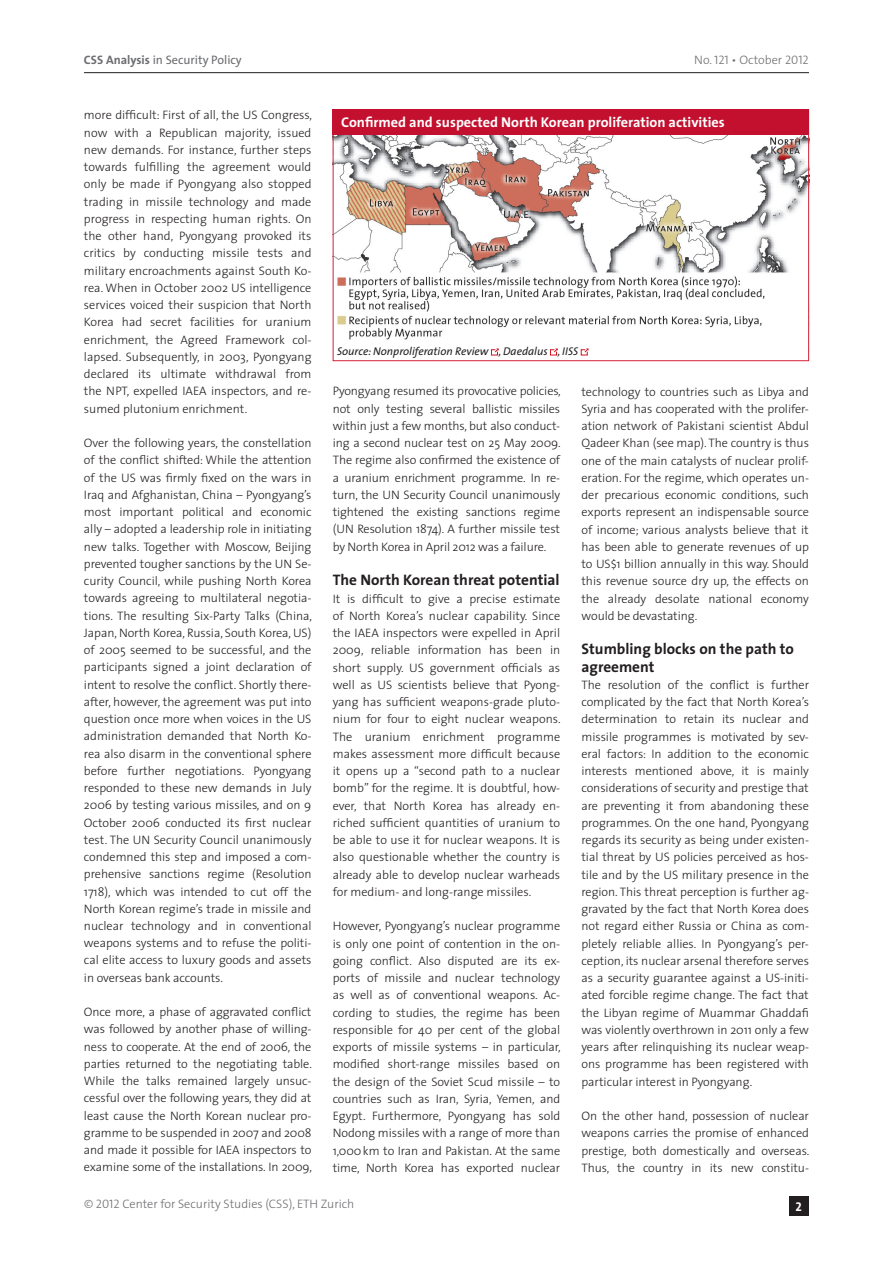
<style>
.page{position:relative;width:893px;height:1263px;background:#fff}
.page>*{position:absolute;margin:0;border:0;box-sizing:border-box;transform-origin:0 0}
.t1{font:700 15.3px/17.2px "The Sans";color:#231f20}
.t2{font:700 14.25px "The Sans";color:#fff}
.t3{font:12.75px "The Sans Bold Caps";color:#fff}
.t4{font:300 12.3px/17.2px "The Sans";letter-spacing:-.005em;color:#231f20;text-align:justify}
.t5{font:300 12.3px "The Sans";color:#6c6d70}
.t6{font:12.3px "The Sans";color:#6c6d70}
.t7{font:italic 11.25px "The Sans";color:#231f20}
.s1{font-weight:700}
.s2{font-family:"The Sans Light Caps";font-weight:400}
</style>
<div class="page">
<hr style="left:84px;top:72px;width:725px;height:1px;background:#231f20">
<div style="left:789px;top:1196px;width:20px;height:20px;background:#231f20"></div>
<img style="left:335px;top:135px;width:472px;height:217px">
<div style="left:333px;top:110px;width:476px;height:25px;background:#c3102f"></div>
<svg style="left:491px;top:348px;width:8px;height:8px"></svg>
<svg style="left:550px;top:348px;width:8px;height:8px"></svg>
<svg style="left:580px;top:348px;width:9px;height:8px"></svg>
<p class="t6" style="left:84px;top:50px;width:159px"><span class="s1">CSS Analysis</span> in Security Policy</p>
<p class="t5" style="left:694px;top:50px;width:116px">No. <span class="s2">121</span> • October <span class="s2">2012</span></p>
<p class="t4" style="left:84px;top:106px;width:230px">more difficult: First of all, the US Congress, now with a Republican majority, issued new demands. For instance, further steps towards fulfilling the agreement would only be made if Pyongyang also stopped trading in missile technology and made progress in respecting human rights. On the other hand, Pyongyang provoked its critics by conducting missile tests and military encroachments against South Ko&shy;rea. When in October 2002 US intelligence services voiced their suspicion that North Korea had secret facilities for uranium enrichment, the Agreed Framework col&shy;lapsed. Subsequently, in 2003, Pyongyang declared its ultimate withdrawal from the NPT, expelled IAEA inspectors, and re&shy;sumed plutonium enrichment.</p>
<p class="t4" style="left:84px;top:434px;width:230px">Over the following years, the constellation of the conflict shifted: While the attention of the US was firmly fixed on the wars in Iraq and Afghanistan, China – Pyongyang’s most important political and economic ally – adopted a leadership role in initiating new talks. Together with Moscow, Beijing prevented tougher sanctions by the U N Se&shy;curity Council, while pushing North Korea towards agreeing to multilateral negotia&shy;tions. The resulting Six-Party Talks (China, Japan, North Korea, Russia, South Korea, U S) of 2005 seemed to be successful, and the participants signed a joint declaration of intent to resolve the conflict. Shortly there&shy;after, however, the agreement was put into question once more when voices in the US administration demanded that North Ko&shy;rea also disarm in the conventional sphere before further negotiations. Pyongyang responded to these new demands in July 2006 by testing various missiles, and on 9<br>October 2006 conducted its first nuclear test. The U N Security Council unanimously condemned this step and imposed a com&shy;prehensive sanctions regime (Resolution 1718), which was intended to cut off the North Korean regime’s trade in missile and nuclear technology and in conventional weapons systems and to refuse the politi&shy;cal elite access to luxury goods and assets in overseas bank accounts.</p>
<p class="t4" style="left:84px;top:1003px;width:230px">Once more, a phase of aggravated conflict was followed by another phase of willing&shy;ness to cooperate. At the end of 2006, the parties returned to the negotiating table.<br>While the talks remained largely unsuc&shy;cessful over the following years, they did at least cause the North Korean nuclear pro&shy;gramme to be suspended in 2007 and 2008 and made it possible for IAEA inspectors to examine some of the installations. In 2009,</p>
<p class="t2" style="left:341px;top:110px;width:385px">Confirmed and suspected North Korean proliferation activities</p>
<p class="t7" style="left:337px;top:342px;width:243px">Source: Nonproliferation Review , Daedalus , IISS</p>
<p class="t4" style="left:333px;top:382px;width:230px">Pyongyang resumed its provocative policies, not only testing several ballistic missiles within just a few months, but also conduct&shy;ing a second nuclear test on 25 May 2009.<br>The regime also confirmed the existence of a uranium enrichment programme. In re&shy;turn, the U N Security Council unanimously tightened the existing sanctions regime (U N Resolution 1874). A further missile test by North Korea in April 2012 was a failure.</p>
<p class="t1" style="left:333px;top:571px;width:228px">The North Korean threat potential</p>
<p class="t4" style="left:333px;top:589px;width:230px">It is difficult to give a precise estimate of North Korea’s nuclear capability. Since the IAEA inspectors were expelled in April 2009, reliable information has been in short supply. US government officials as well as US scientists believe that Pyong&shy;yang has sufficient weapons-grade pluto&shy;nium for four to eight nuclear weapons.<br>The uranium enrichment programme makes assessment more difficult because it opens up a “second path to a nuclear bomb” for the regime. It is doubtful, how&shy;ever, that North Korea has already en&shy;riched sufficient quantities of uranium to be able to use it for nuclear weapons. It is also questionable whether the country is already able to develop nuclear warheads for medium- and long-range missiles.</p>
<p class="t4" style="left:333px;top:917px;width:230px">However, Pyongyang’s nuclear programme is only one point of contention in the on&shy;going conflict. Also disputed are its ex&shy;ports of missile and nuclear technology as well as of conventional weapons. Ac&shy;cording to studies, the regime has been responsible for 40 per cent of the global exports of missile systems – in particular, modified short-range missiles based on the design of the Soviet Scud missile – to countries such as Iran, Syria, Yemen, and Egypt. Furthermore, Pyongyang has sold Nodong missiles with a range of more than 1,000km to Iran and Pakistan. At the same time, North Korea has exported nuclear</p>
<p class="t4" style="left:581px;top:382px;width:229px">technology to countries such as Libya and Syria and has cooperated with the prolifer&shy;ation network of Pakistani scientist Abdul Qadeer Khan (see map). The country is thus one of the main catalysts of nuclear prolif&shy;eration. For the regime, which operates un&shy;der precarious economic conditions, such exports represent an indispensable source of income; various analysts believe that it has been able to generate revenues of up to US$1 billion annually in this way. Should this revenue source dry up, the effects on the already desolate national economy would be devastating.</p>
<p class="t1" style="left:581px;top:640px;width:214px">Stumbling blocks on the path to agreement</p>
<p class="t4" style="left:581px;top:676px;width:229px">The resolution of the conflict is further complicated by the fact that North Korea’s determination to retain its nuclear and missile programmes is motivated by sev&shy;eral factors: In addition to the economic interests mentioned above, it is mainly considerations of security and prestige that are preventing it from abandoning these programmes. On the one hand, Pyongyang regards its security as being under existen&shy;tial threat by U S policies perceived as hos&shy;tile and by the US military presence in the region. This threat perception is further ag&shy;gravated by the fact that North Korea does not regard either Russia or China as com&shy;pletely reliable allies. In Pyongyang’s per&shy;ception, its nuclear arsenal therefore serves as a security guarantee against a US-initi&shy;ated forcible regime change. The fact that the Libyan regime of Muammar Ghaddafi was violently overthrown in 2011 only a few years after relinquishing its nuclear weap&shy;ons programme has been registered with particular interest in Pyongyang.</p>
<p class="t4" style="left:581px;top:1107px;width:230px">On the other hand, possession of nuclear weapons carries the promise of enhanced prestige, both domestically and overseas.<br>Thus, the country in its new constitu-</p>
<p class="t5" style="left:84px;top:1194px;width:272px">© <span class="s2">2012</span> Center for Security Studies (CSS), ETH Zurich</p>
<p class="t3" style="left:795px;top:1195px;width:8px">2</p>
</div>
